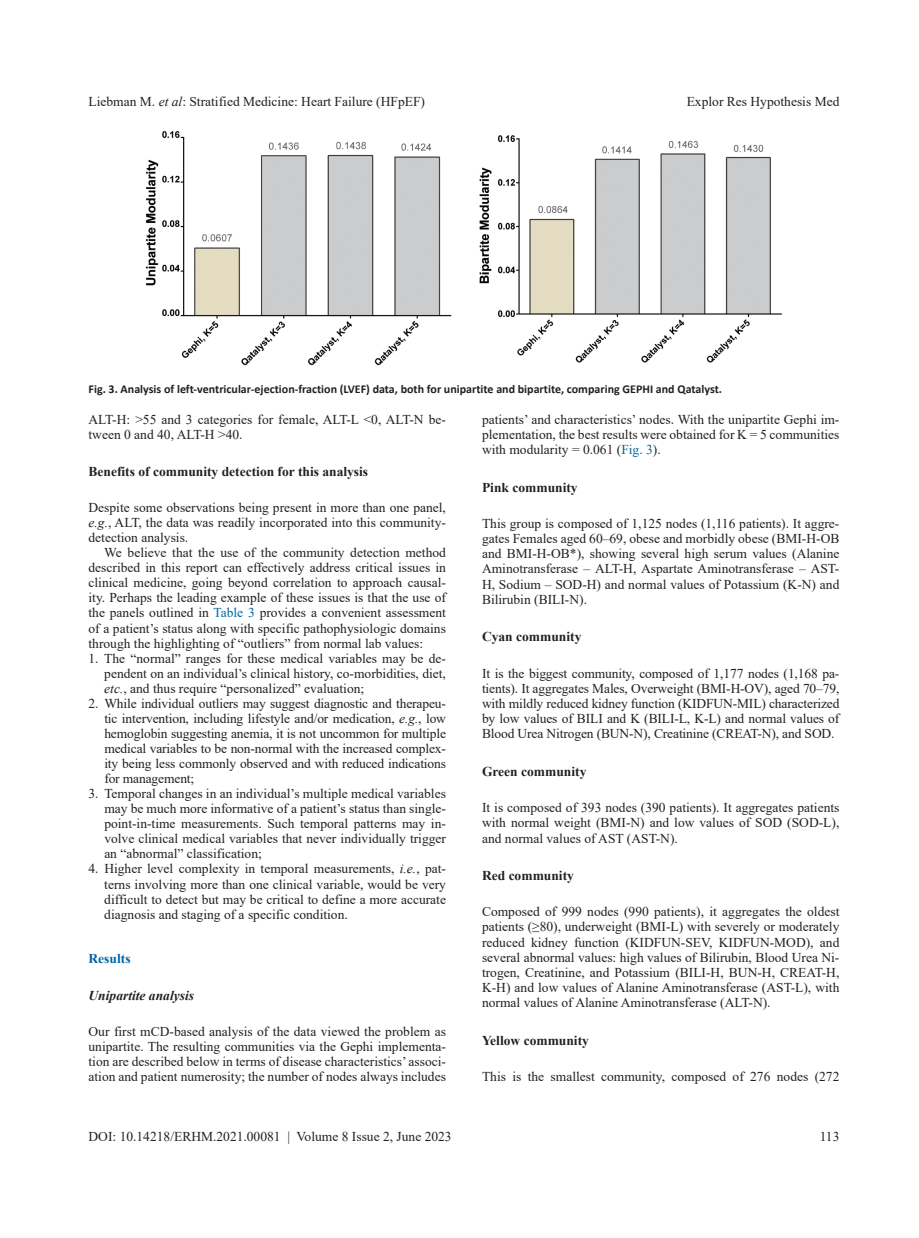
<style>
.page{position:relative;width:919px;height:1238px;background:#fff}
.page>*{position:absolute;margin:0;border:0;box-sizing:border-box;transform-origin:0 0}
.t1{font:13.5px/15px "Times New Roman";color:#231f20;text-align:justify}
.t2{font:700 13.5px "Times New Roman";color:#231f20}
.t3{font:italic 700 13.5px "Times New Roman";color:#231f20}
.t4{font:700 13.5px "Times New Roman";color:#0065a4}
.t5{font:700 12px "Calibri";color:#231f20}
.s1{font-style:italic}
.s2{color:#0065a4}
</style>
<div class="page">
<img style="left:146px;top:131px;width:636px;height:235px">
<p class="t1" style="left:88px;top:93px;width:338px">Liebman M. <span class="s1">et al</span>: Stratified Medicine: Heart Failure (HFpEF)</p>
<p class="t1" style="left:686px;top:93px;width:154px">Explor Res Hypothesis Med</p>
<p class="t5" style="left:88px;top:381px;width:635px">Fig. 3. Analysis of left-ventricular-ejection-fraction (LVEF) data, both for unipartite and bipartite, comparing GEPHI and Qatalyst.</p>
<p class="t1" style="left:88px;top:411px;width:359px">ALT-H: &gt;55 and 3 categories for female, ALT-L &lt;0, ALT-N be&shy;tween 0 and 40, ALT-H &gt;40.</p>
<p class="t2" style="left:88px;top:461px;width:281px">Benefits of community detection for this analysis</p>
<p class="t1" style="left:88px;top:499px;width:359px">Despite some observations being present in more than one panel, <span class="s1">e.g.</span>, ALT, the data was readily incorporated into this community&shy;detection analysis.</p>
<p class="t1" style="left:88px;top:544px;width:359px;text-indent:16px">We believe that the use of the community detection method described in this report can effectively address critical issues in clinical medicine, going beyond correlation to approach causal&shy;ity. Perhaps the leading example of these issues is that the use of the panels outlined in <span class="s2">Table 3</span> provides a convenient assessment of a patient’s status along with specific pathophysiologic domains through the highlighting of “outliers” from normal lab values:</p>
<p class="t1" style="left:104px;top:650px;width:343px;text-indent:-16px">1. The “normal” ranges for these medical variables may be de&shy;pendent on an individual’s clinical history, co-morbidities, diet, <span class="s1">etc.</span>, and thus require “personalized” evaluation;</p>
<p class="t1" style="left:104px;top:695px;width:343px;text-indent:-16px">2. While individual outliers may suggest diagnostic and therapeu&shy;tic intervention, including lifestyle and/or medication, <span class="s1">e.g.</span>, low hemoglobin suggesting anemia, it is not uncommon for multiple medical variables to be non-normal with the increased complex&shy;ity being less commonly observed and with reduced indications for management;</p>
<p class="t1" style="left:104px;top:785px;width:343px;text-indent:-16px">3. Temporal changes in an individual’s multiple medical variables may be much more informative of a patient’s status than single&shy;point-in-time measurements. Such temporal patterns may in&shy;volve clinical medical variables that never individually trigger an “abnormal” classification;</p>
<p class="t1" style="left:104px;top:861px;width:343px;text-indent:-16px">4. Higher level complexity in temporal measurements, <span class="s1">i.e.</span>, pat&shy;terns involving more than one clinical variable, would be very difficult to detect but may be critical to define a more accurate diagnosis and staging of a specific condition.</p>
<p class="t4" style="left:89px;top:948px;width:43px">Results</p>
<p class="t3" style="left:89px;top:985px;width:107px">Unipartite analysis</p>
<p class="t1" style="left:89px;top:1023px;width:359px">Our first mCD-based analysis of the data viewed the problem as unipartite. The resulting communities via the Gephi implementa&shy;tion are described below in terms of disease characteristics’ associ&shy;ation and patient numerosity; the number of nodes always includes</p>
<p class="t1" style="left:482px;top:411px;width:359px">patients’ and characteristics’ nodes. With the unipartite Gephi im&shy;plementation, the best results were obtained for K = 5 communities with modularity = 0.061 (<span class="s2">Fig. 3</span>).</p>
<p class="t2" style="left:482px;top:477px;width:97px">Pink community</p>
<p class="t1" style="left:482px;top:515px;width:359px">This group is composed of 1,125 nodes (1,116 patients). It aggre&shy;gates Females aged 60–69, obese and morbidly obese (BMI-H-OB and BMI-H-OB*), showing several high serum values (Alanine Aminotransferase – ALT-H, Aspartate Aminotransferase – AST-H, Sodium – SOD-H) and normal values of Potassium (K-N) and Bilirubin (BILI-N).</p>
<p class="t2" style="left:482px;top:627px;width:101px">Cyan community</p>
<p class="t1" style="left:482px;top:665px;width:359px">It is the biggest community, composed of 1,177 nodes (1,168 pa&shy;tients). It aggregates Males, Overweight (BMI-H-OV), aged 70–79, with mildly reduced kidney function (KIDFUN-MIL) characterized by low values of BILI and K (BILI-L, K-L) and normal values of Blood Urea Nitrogen (BUN-N), Creatinine (CREAT-N), and SOD.</p>
<p class="t2" style="left:482px;top:761px;width:106px">Green community</p>
<p class="t1" style="left:482px;top:799px;width:359px">It is composed of 393 nodes (390 patients). It aggregates patients with normal weight (BMI-N) and low values of SOD (SOD-L), and normal values of AST (AST-N).</p>
<p class="t2" style="left:482px;top:865px;width:93px">Red community</p>
<p class="t1" style="left:482px;top:903px;width:359px">Composed of 999 nodes (990 patients), it aggregates the oldest patients (≥80), underweight (BMI-L) with severely or moderately reduced kidney function (KIDFUN-SEV, KIDFUN-MOD), and several abnormal values: high values of Bilirubin, Blood Urea Ni&shy;trogen, Creatinine, and Potassium (BILI-H, BUN-H, CREAT-H, K-H) and low values of Alanine Aminotransferase (AST-L), with normal values of Alanine Aminotransferase (ALT-N).</p>
<p class="t2" style="left:482px;top:1030px;width:108px">Yellow community</p>
<p class="t1" style="left:482px;top:1068px;width:359px">This is the smallest community, composed of 276 nodes (272</p>
<p class="t1" style="left:88px;top:1128px;width:364px">DOI: 10.14218/ERHM.2021.00081 | Volume 8 Issue 2, June 2023</p>
<p class="t1" style="left:819px;top:1128px;width:21px">113</p>
</div>
